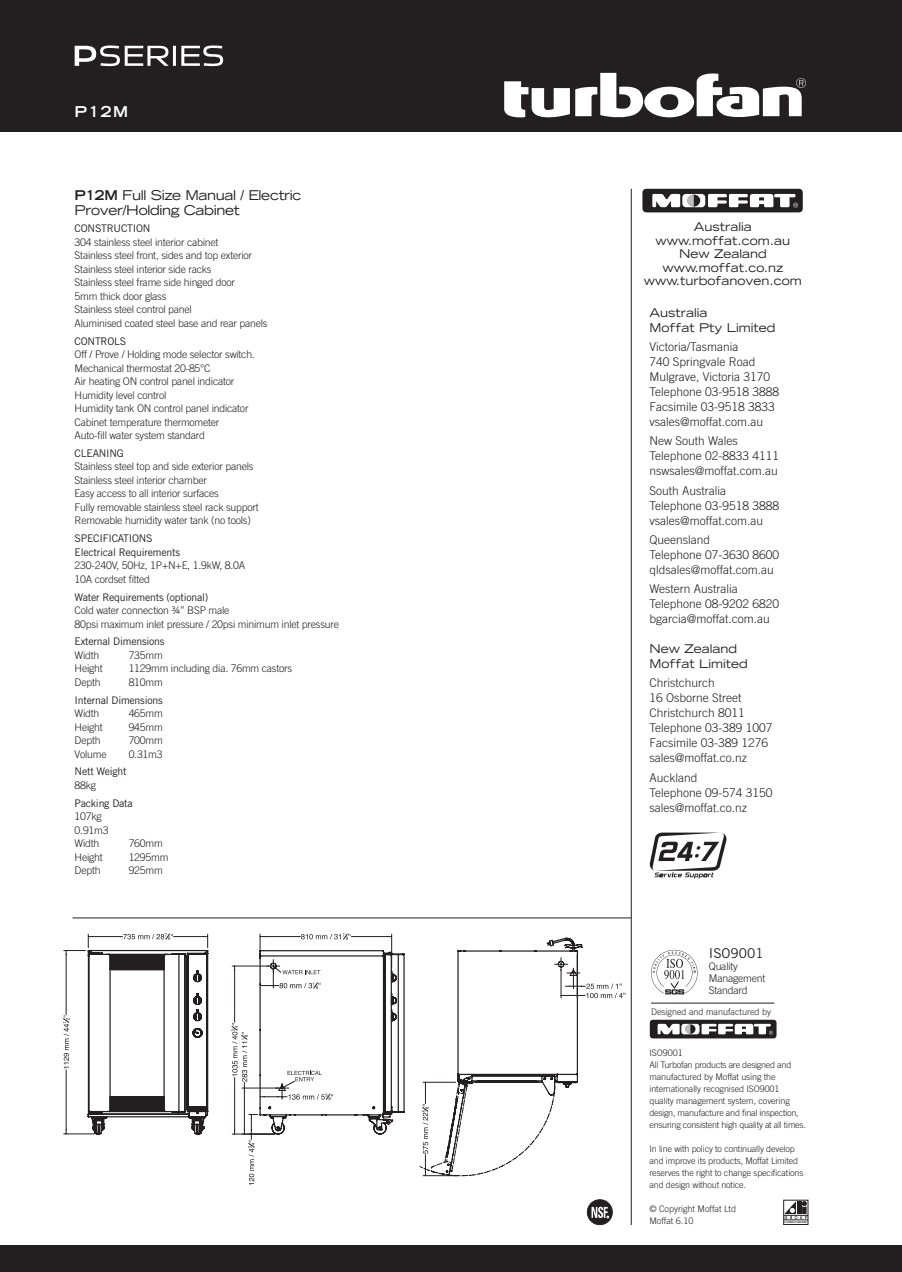
<style>
.page{position:relative;width:902px;height:1272px;background:#fff}
.page>*{position:absolute;margin:0;border:0;box-sizing:border-box;transform-origin:0 0}
.t1{font:700 expanded 15px "Trade Gothic LH";color:#fff}
.t2{font:expanded 13.5px/15px "Trade Gothic LH";letter-spacing:-.025em;color:#231f20}
.t3{font:13.5px "Trade Gothic";color:#231f20}
.t4{font:300 12px/15px "Trade Gothic";color:#231f20}
.t5{font:expanded 12px/13.5px "Trade Gothic LH";color:#231f20}
.t6{font:300 10.5px/13.5px "Trade Gothic";letter-spacing:-.02em;color:#231f20}
.t7{font:10.5px/13.5px "Trade Gothic";letter-spacing:-.02em;color:#231f20}
.t8{font:300 9px/12px "Trade Gothic";letter-spacing:-.015em;color:#231f20}
.s1{font-weight:700}
</style>
<div class="page">
<div style="left:0;top:0;width:902px;height:132px;background:#231f20"></div>
<svg style="left:504px;top:72px;width:302px;height:46px"></svg>
<div style="left:0;top:1245px;width:902px;height:27px;background:#231f20"></div>
<hr style="left:73px;top:918px;width:558px;height:1px;background:#231f20">
<svg style="left:650px;top:1020px;width:126px;height:18px"></svg>
<svg style="left:783px;top:1199px;width:26px;height:26px"></svg>
<div style="left:783px;top:1200px;width:25px;height:25px;border:1px solid #231f20"></div>
<svg style="left:784px;top:1201px;width:24px;height:22px"></svg>
<svg style="left:651px;top:950px;width:46px;height:44px"></svg>
<svg style="left:642px;top:189px;width:161px;height:23px"></svg>
<hr style="left:631px;top:189px;width:1px;height:1036px;background:#231f20">
<hr style="left:651px;top:1003px;width:123px;height:1px;background:#231f20">
<svg style="left:63px;top:933px;width:146px;height:202px"></svg>
<hr style="left:64px;top:1133px;width:30px;height:1px;background:#231f20">
<svg style="left:231px;top:933px;width:174px;height:252px"></svg>
<svg style="left:419px;top:937px;width:207px;height:239px"></svg>
<hr style="left:423px;top:1175px;width:34px;height:1px;background:#231f20">
<hr style="left:423px;top:1082px;width:33px;height:1px;background:#231f20">
<svg style="left:649px;top:832px;width:78px;height:46px"></svg>
<div style="left:587px;top:1200px;width:25px;height:25px;background:#231f20;border-radius:50%"></div>
<div style="left:587px;top:1199px;width:25px;height:26px;border:1px solid #231f20;border-radius:50%"></div>
<svg style="left:591px;top:1207px;width:18px;height:11px"></svg>
<svg style="left:75px;top:45px;width:148px;height:21px"></svg>
<h1 class="t1" style="left:75px;top:102px;width:55px">P12M</h1>
<p class="t2" style="left:75px;top:187px;width:228px"><span class="s1">P12M</span> Full Size Manual / Electric<br>Prover/Holding Cabinet</p>
<p class="t7" style="left:75px;top:222px;width:77px">CONSTRUCTION</p>
<p class="t6" style="left:75px;top:235px;width:194px">304 stainless steel interior cabinet<br>Stainless steel front, sides and top exterior Stainless steel interior side racks<br>Stainless steel frame side hinged door<br>5mm thick door glass<br>Stainless steel control panel<br>Aluminised coated steel base and rear panels</p>
<p class="t7" style="left:75px;top:334px;width:53px">CONTROLS</p>
<p class="t6" style="left:75px;top:348px;width:182px">Off / Prove / Holding mode selector switch.<br>Mechanical thermostat 20-85°C<br>Air heating ON control panel indicator Humidity level control<br>Humidity tank ON control panel indicator Cabinet temperature thermometer<br>Auto-fill water system standard</p>
<p class="t7" style="left:75px;top:446px;width:51px">CLEANING</p>
<p class="t6" style="left:75px;top:460px;width:186px">Stainless steel top and side exterior panels Stainless steel interior chamber<br>Easy access to all interior surfaces<br>Fully removable stainless steel rack support Removable humidity water tank (no tools)</p>
<p class="t7" style="left:75px;top:532px;width:107px">SPECIFICATIONS<br>Electrical Requirements</p>
<p class="t6" style="left:75px;top:559px;width:172px">230-240V, 50Hz, 1P+N+E, 1.9kW, 8.0A<br>10A cordset fitted</p>
<p class="t7" style="left:75px;top:590px;width:135px">Water Requirements (optional)</p>
<p class="t6" style="left:75px;top:603px;width:266px">Cold water connection ¾” BSP male<br>80psi maximum inlet pressure / 20psi minimum inlet pressure</p>
<p class="t7" style="left:75px;top:635px;width:91px">External Dimensions</p>
<p class="t6" style="left:75px;top:648px;width:26px">Width</p>
<p class="t6" style="left:129px;top:648px;width:36px">735mm</p>
<p class="t6" style="left:75px;top:662px;width:30px">Height</p>
<p class="t6" style="left:129px;top:662px;width:165px">1129mm including dia. 76mm castors</p>
<p class="t6" style="left:75px;top:675px;width:28px">Depth</p>
<p class="t6" style="left:129px;top:675px;width:36px">810mm</p>
<p class="t7" style="left:75px;top:693px;width:90px">Internal Dimensions</p>
<p class="t6" style="left:75px;top:706px;width:26px">Width</p>
<p class="t6" style="left:129px;top:706px;width:36px">465mm</p>
<p class="t6" style="left:75px;top:720px;width:30px">Height</p>
<p class="t6" style="left:129px;top:720px;width:36px">945mm</p>
<p class="t6" style="left:75px;top:733px;width:28px">Depth</p>
<p class="t6" style="left:129px;top:733px;width:36px">700mm</p>
<p class="t6" style="left:75px;top:747px;width:34px">Volume</p>
<p class="t6" style="left:129px;top:747px;width:35px">0.31m3</p>
<p class="t7" style="left:75px;top:765px;width:54px">Nett Weight</p>
<p class="t6" style="left:75px;top:778px;width:23px">88kg</p>
<p class="t7" style="left:75px;top:796px;width:60px">Packing Data</p>
<p class="t6" style="left:75px;top:809px;width:35px">107kg<br>0.91m3<br>Width</p>
<p class="t6" style="left:129px;top:836px;width:36px">760mm</p>
<p class="t6" style="left:75px;top:850px;width:30px">Height</p>
<p class="t6" style="left:129px;top:850px;width:41px">1295mm</p>
<p class="t6" style="left:75px;top:863px;width:28px">Depth</p>
<p class="t6" style="left:129px;top:863px;width:36px">925mm</p>
<p class="t5" style="left:644px;top:220px;width:160px;text-align:center">Australia www.moffat.com.au<br>New Zealand www.moffat.co.nz www.turbofanoven.com</p>
<p class="t5" style="left:649px;top:305px;width:127px;line-height:15px">Australia<br>Moffat Pty Limited</p>
<p class="t4" style="left:649px;top:339px;width:131px">Victoria/Tasmania<br>740 Springvale Road<br>Mulgrave, Victoria 3170<br>Telephone 03-9518 3888<br>Facsimile 03-9518 3833 vsales@moffat.com.au</p>
<p class="t4" style="left:649px;top:433px;width:131px">New South Wales<br>Telephone 02-8833 4111 nswsales@moffat.com.au</p>
<p class="t4" style="left:649px;top:483px;width:131px">South Australia<br>Telephone 03-9518 3888 vsales@moffat.com.au</p>
<p class="t4" style="left:649px;top:532px;width:131px">Queensland<br>Telephone 07-3630 8600 qldsales@moffat.com.au</p>
<p class="t4" style="left:649px;top:581px;width:131px">Western Australia<br>Telephone 08-9202 6820 bgarcia@moffat.com.au</p>
<p class="t5" style="left:649px;top:641px;width:100px;line-height:15px">New Zealand<br>Moffat Limited</p>
<p class="t4" style="left:649px;top:675px;width:124px">Christchurch<br>16 Osborne Street<br>Christchurch 8011<br>Telephone 03-389 1007<br>Facsimile 03-389 1276 sales@moffat.co.nz</p>
<p class="t4" style="left:649px;top:770px;width:124px">Auckland<br>Telephone 09-574 3150 sales@moffat.co.nz</p>
<p class="t3" style="left:709px;top:945px;width:56px">ISO9001</p>
<p class="t6" style="left:709px;top:960px;width:58px;line-height:12px">Quality<br>Management<br>Standard</p>
<p class="t8" style="left:651px;top:1006px;width:122px">Designed and manufactured by</p>
<p class="t8" style="left:649px;top:1047px;width:158px">ISO9001<br>All Turbofan products are designed and manufactured by Moffat using the internationally recognised ISO9001 quality management system, covering design, manufacture and final inspection, ensuring consistent high quality at all times.</p>
<p class="t8" style="left:649px;top:1143px;width:155px">In line with policy to continually develop and improve its products, Moffat Limited reserves the right to change specifications and design without notice.</p>
<p class="t8" style="left:649px;top:1203px;width:88px">© Copyright Moffat Ltd<br>Moffat 6.10</p>
</div>
